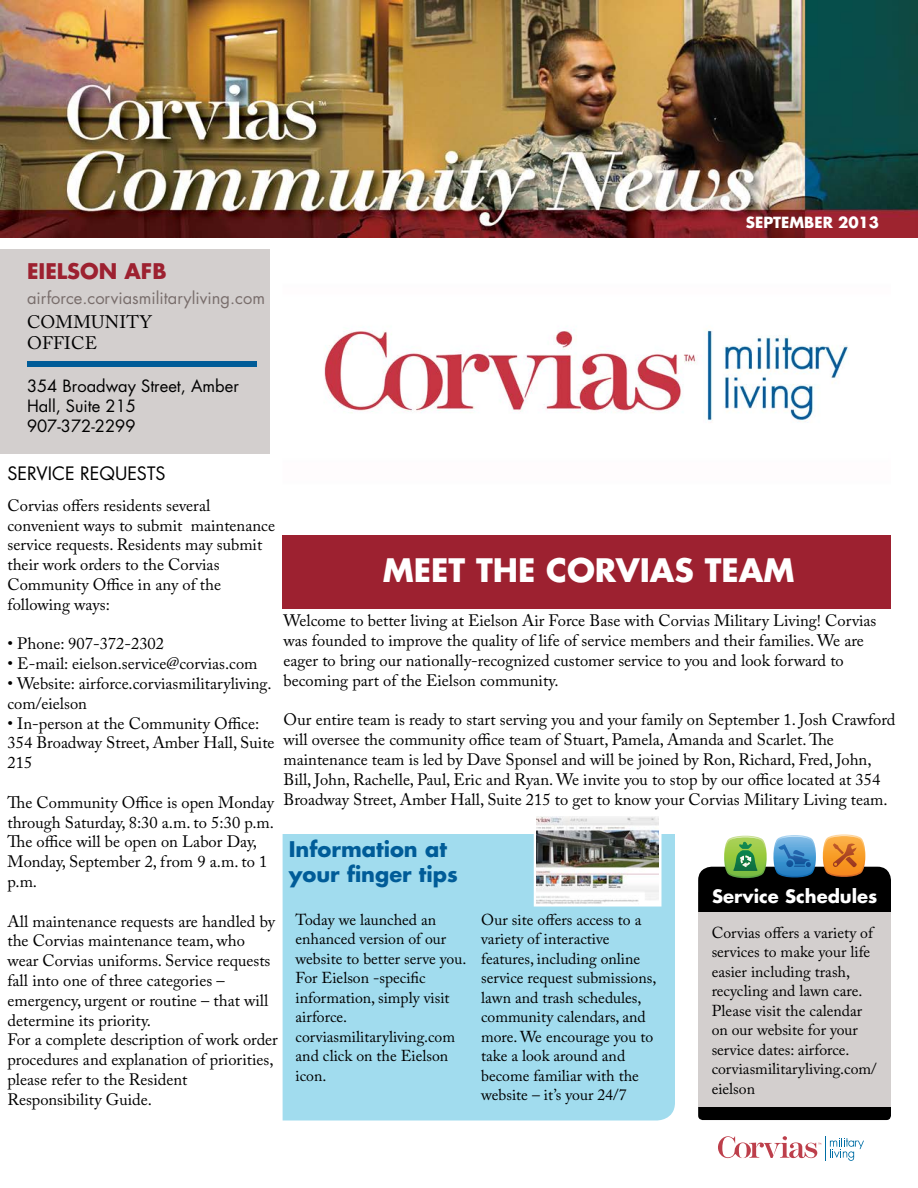
<style>
.page{position:relative;width:918px;height:1188px;background:#fff}
.page>*{position:absolute;margin:0;border:0;box-sizing:border-box;transform-origin:0 0}
.Front_Article_name{font:700 31.5px "Futura Std";color:#fff}
.blue_box_title{font:700 21px/25.2px "Futura Std";color:#005c98}
.fort_name{font:700 21px "Futura Std";color:#9d2130}
.Service_Schedule{font:700 18px "Futura Std";color:#fff}
.Headline_On_White{font:18px "Futura Std";color:#000}
.neighborhood_office{font:18px "Adobe Caslon Pro";letter-spacing:.015em;color:#000}
.Body_Copy{font:16.5px/19.8px "Adobe Caslon Pro";color:#000}
.offices_info{font:16.5px/19.8px "Futura Std";color:#000}
.website{font:16.5px "Futura Std";color:#796e6c}
.Body_Copy-2{font:15.75px/19.5px "Adobe Caslon Pro";color:#000}
.Month_And_Year{font:700 15px "Futura Std";color:#fff}
</style>
<div class="page">
<svg style="left:282px;top:329px;width:604px;height:792px"></svg>
<div style="left:698px;top:892px;width:193px;height:215px;background:#d3cfce"></div>
<div style="left:698px;top:1107px;width:193px;height:13px;background:#000"></div>
<svg style="left:283px;top:834px;width:392px;height:286px;background:#a3d9e9"></svg>
<div style="left:283px;top:535px;width:608px;height:74px;background:#9d2130"></div>
<svg style="left:698px;top:834px;width:193px;height:78px"></svg>
<svg style="left:718px;top:1136px;width:146px;height:25px"></svg>
<div style="left:0;top:249px;width:270px;height:205px;background:#d3cfce"></div>
<div style="left:27px;top:361px;width:229px;height:6px;background:#005c98"></div>
<img style="left:0;top:0;width:918px;height:238px">
<p class="fort_name" style="left:27px;top:257px;width:141px">EIELSON AFB</p>
<p class="website" style="left:27px;top:287px;width:240px">airforce.corviasmilitaryliving.com</p>
<p class="neighborhood_office" style="left:27px;top:311px;width:126px">COMMUNITY</p>
<p class="neighborhood_office" style="left:27px;top:332px;width:72px">OFFICE</p>
<p class="offices_info" style="left:27px;top:376px;width:213px">354 Broadway Street, Amber<br>Hall, Suite 215</p>
<p class="offices_info" style="left:27px;top:416px;width:110px">907-372-2299</p>
<p class="Headline_On_White" style="left:8px;top:462px;width:160px">SERVICE REQUESTS</p>
<p class="Month_And_Year" style="left:746px;top:212px;width:135px">SEPTEMBER 2013</p>
<p class="Body_Copy" style="left:8px;top:495px;width:269px">Corvias offers residents several convenient ways to submit maintenance service requests. Residents may submit their work orders to the Corvias<br>Community Office in any of the following ways:</p>
<p class="Body_Copy" style="left:8px;top:634px;width:158px">• Phone: 907-372-2302</p>
<p class="Body_Copy" style="left:8px;top:654px;width:251px">• E-mail: eielson.service@corvias.com</p>
<p class="Body_Copy" style="left:8px;top:673px;width:266px">• Website: airforce.corviasmilitaryliving. com/eielson</p>
<p class="Body_Copy" style="left:8px;top:713px;width:269px">• In-person at the Community Office:<br>354 Broadway Street, Amber Hall, Suite<br>215</p>
<p class="Body_Copy" style="left:8px;top:792px;width:268px">The Community Office is open Monday through Saturday, 8:30 a.m. to 5:30 p.m.<br>The office will be open on Labor Day,<br>Monday, September 2, from 9 a.m. to 1 p.m.</p>
<p class="Body_Copy" style="left:8px;top:911px;width:269px">All maintenance requests are handled by the Corvias maintenance team, who wear Corvias uniforms. Service requests fall into one of three categories – emergency, urgent or routine – that will determine its priority.</p>
<p class="Body_Copy" style="left:8px;top:1030px;width:272px">For a complete description of work order procedures and explanation of priorities, please refer to the Resident Responsibility Guide.</p>
<p class="Front_Article_name" style="left:383px;top:550px;width:413px">MEET THE CORVIAS TEAM</p>
<p class="Body_Copy" style="left:284px;top:611px;width:594px">Welcome to better living at Eielson Air Force Base with Corvias Military Living! Corvias was founded to improve the quality of life of service members and their families. We are eager to bring our nationally-recognized customer service to you and look forward to becoming part of the Eielson community.</p>
<p class="Body_Copy" style="left:284px;top:710px;width:614px">Our entire team is ready to start serving you and your family on September 1. Josh Crawford will oversee the community office team of Stuart, Pamela, Amanda and Scarlet. The maintenance team is led by Dave Sponsel and will be joined by Ron, Richard, Fred, John, Bill, John, Rachelle, Paul, Eric and Ryan. We invite you to stop by our office located at 354<br>Broadway Street, Amber Hall, Suite 215 to get to know your Corvias Military Living team.</p>
<p class="blue_box_title" style="left:289px;top:836px;width:171px">Information at your finger tips</p>
<p class="Service_Schedule" style="left:712px;top:884px;width:167px">Service Schedules</p>
<p class="Body_Copy-2" style="left:296px;top:910px;width:172px">Today we launched an enhanced version of our website to better serve you.<br>For Eielson -specific information, simply visit airforce. corviasmilitaryliving.com and click on the Eielson icon.</p>
<p class="Body_Copy-2" style="left:481px;top:910px;width:177px">Our site offers access to a variety of interactive features, including online service request submissions, lawn and trash schedules, community calendars, and more. We encourage you to take a look around and become familiar with the website – it’s your 24/7</p>
<p class="Body_Copy-2" style="left:712px;top:923px;width:167px">Corvias offers a variety of services to make your life easier including trash, recycling and lawn care.<br>Please visit the calendar on our website for your service dates: airforce. corviasmilitaryliving.com/ eielson</p>
</div>
